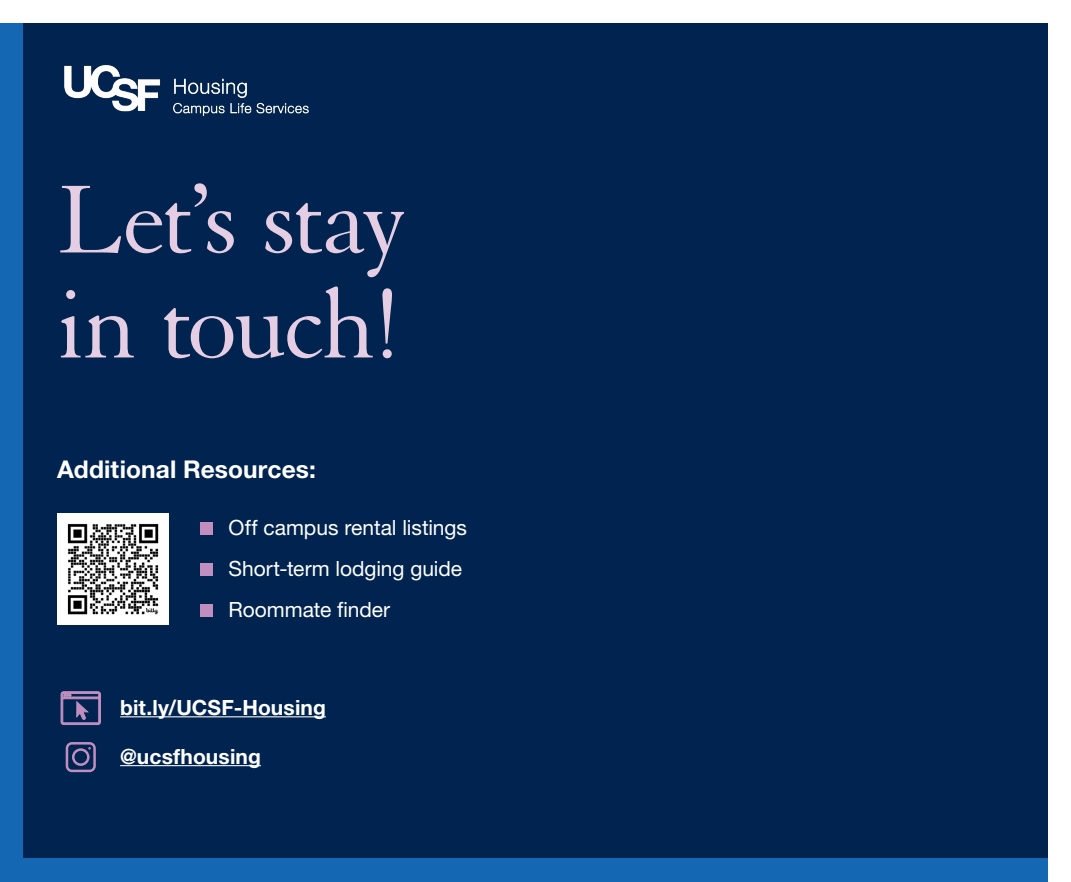
<style>
.page{position:relative;width:1071px;height:882px;background:#fff}
.page>*{position:absolute;margin:0;border:0;box-sizing:border-box;transform-origin:0 0}
.t1{font:105px/105px "Granjon LT Std";letter-spacing:-.035em;color:#e5cee3}
.body{font:700 24.5px "Helvetica Neue LT Std";letter-spacing:.005em;color:#fff}
.body-2{font:21px "Helvetica Neue LT Std";letter-spacing:-.005em;color:#fff}
.body-3{font:700 21px "Helvetica Neue LT Std";letter-spacing:.005em;color:#fff}
</style>
<div class="page">
<div style="left:0;top:24px;width:1047px;height:858px;background:#1468b3"></div>
<div style="left:23px;top:24px;width:1024px;height:834px;background:#00244f"></div>
<img style="left:64px;top:65px;width:245px;height:51px">
<hr style="left:120px;top:716px;width:206px;height:1px;background:#fff">
<hr style="left:120px;top:765px;width:141px;height:1px;background:#fff">
<div style="left:200px;top:523px;width:13px;height:12px;background:#c08fc0"></div>
<div style="left:200px;top:564px;width:13px;height:12px;background:#c08fc0"></div>
<div style="left:200px;top:604px;width:13px;height:13px;background:#c08fc0"></div>
<img style="left:57px;top:513px;width:112px;height:112px">
<svg style="left:61px;top:691px;width:40px;height:34px"></svg>
<svg style="left:66px;top:742px;width:30px;height:30px"></svg>
<p class="t1" style="left:57px;top:170px;width:352px">Let’s stay in touch!</p>
<p class="body" style="left:57px;top:455px;width:260px">Additional Resources:</p>
<p class="body-2" style="left:229px;top:515px;width:240px">Off campus rental listings</p>
<p class="body-2" style="left:229px;top:556px;width:235px">Short-term lodging guide</p>
<p class="body-2" style="left:229px;top:597px;width:163px">Roommate finder</p>
<p class="body-3" style="left:120px;top:694px;width:207px">bit.ly/UCSF-Housing</p>
<p class="body-3" style="left:120px;top:743px;width:142px">@ucsfhousing</p>
</div>
